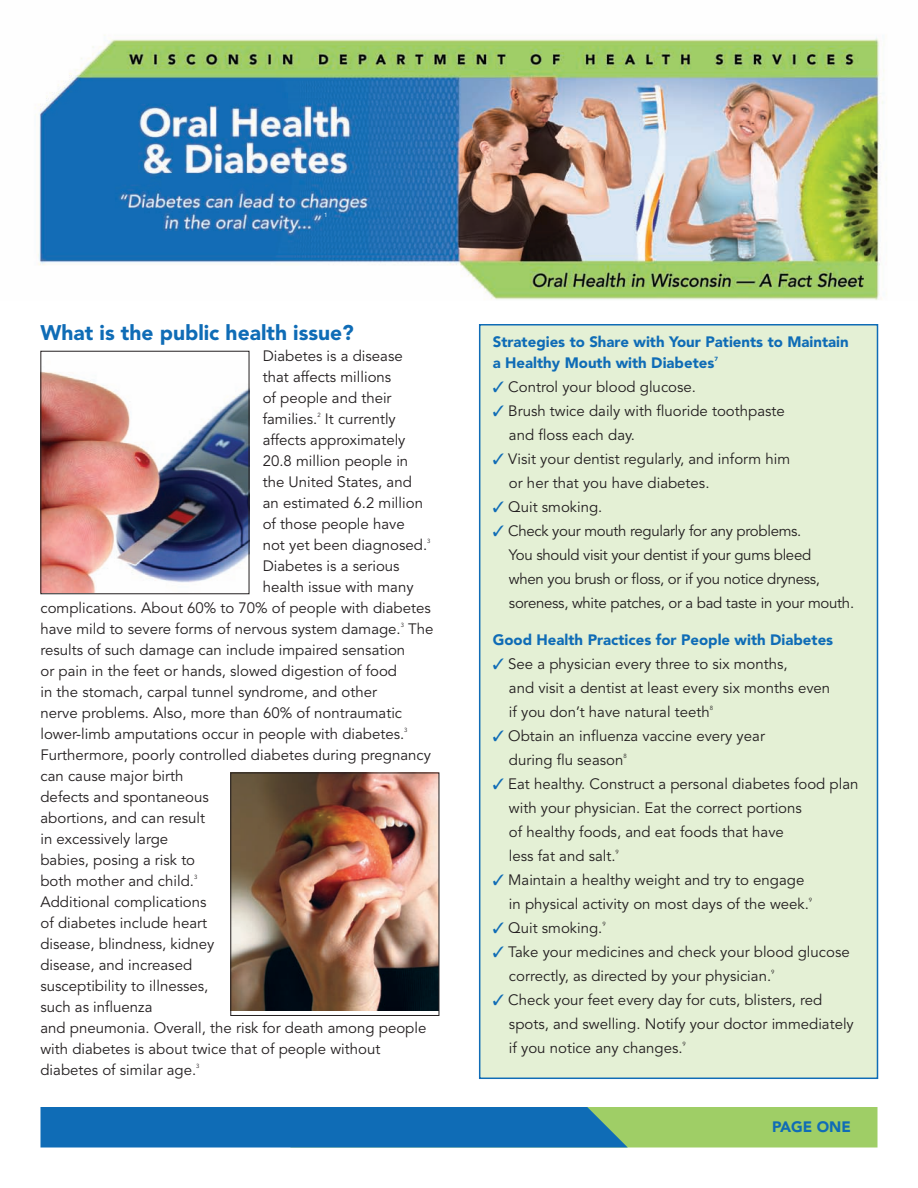
<style>
.page{position:relative;width:918px;height:1188px;background:#fff}
.page>*{position:absolute;margin:0;border:0;box-sizing:border-box;transform-origin:0 0}
.Heading{font:900 21px "Avenir";color:#0f6cb6}
.Body_Text{font:15px/21px "Avenir";color:#231f20}
.Body_Text-2{font:15px/24px "Avenir";letter-spacing:-.02em;color:#231f20}
.Text_Heading{font:900 15px/21px "Avenir";color:#0f6cb6}
.Body_Text-3{font:900 15px "Avenir";color:#0f6cb6}
.Body_Text-4{font:6px "Avenir";color:#231f20}
.Text_Heading-2{font:900 6px "Avenir";color:#0f6cb6}
.Body_Text-5{font:6px "Avenir";color:#fff}
.s1{color:#0f6cb6}
</style>
<div class="page">
<img style="left:35px;top:35px;width:852px;height:265px">
<div style="left:479px;top:324px;width:399px;height:755px;background:#e4f0d5;border:2px solid #0f6cb6"></div>
<img style="left:43px;top:372px;width:204px;height:220px">
<div style="left:41px;top:351px;width:208px;height:243px;border:1px solid #231f20"></div>
<img style="left:233px;top:775px;width:204px;height:236px">
<div style="left:231px;top:773px;width:208px;height:243px;border:1px solid #231f20"></div>
<svg style="left:40px;top:1107px;width:838px;height:41px"></svg>
<p class="Body_Text-5" style="left:324px;top:211px;width:5px">1</p>
<p class="Heading" style="left:40px;top:320px;width:315px">What is the public health issue?</p>
<p class="Body_Text" style="left:263px;top:346px;width:142px">Diabetes is a disease that affects millions of people and their families.</p>
<p class="Body_Text" style="left:263px;top:409px;width:166px;text-indent:62px">It currently affects approximately<br>20.8 million people in the United States, and an estimated 6.2 million of those people have not yet been diagnosed.</p>
<p class="Body_Text-4" style="left:317px;top:412px;width:5px">2</p>
<p class="Body_Text-4" style="left:427px;top:538px;width:5px">3</p>
<p class="Body_Text" style="left:263px;top:556px;width:138px">Diabetes is a serious</p>
<p class="Body_Text" style="left:263px;top:577px;width:152px">health issue with many</p>
<p class="Body_Text" style="left:40px;top:598px;width:392px">complications. About 60% to 70% of people with diabetes</p>
<p class="Body_Text" style="left:40px;top:619px;width:362px">have mild to severe forms of nervous system damage.</p>
<p class="Body_Text-4" style="left:401px;top:622px;width:5px">3</p>
<p class="Body_Text" style="left:408px;top:619px;width:27px">The</p>
<p class="Body_Text" style="left:40px;top:640px;width:366px">results of such damage can include impaired sensation or pain in the feet or hands, slowed digestion of food in the stomach, carpal tunnel syndrome, and other nerve problems. Also, more than 60% of nontraumatic lower-limb amputations occur in people with diabetes.</p>
<p class="Body_Text-4" style="left:404px;top:727px;width:5px">3</p>
<p class="Body_Text" style="left:40px;top:745px;width:392px">Furthermore, poorly controlled diabetes during pregnancy can cause major birth<br>defects and spontaneous<br>abortions, and can result<br>in excessively large<br>babies, posing a risk to<br>both mother and child.</p>
<p class="Body_Text-4" style="left:194px;top:874px;width:5px">3</p>
<p class="Body_Text" style="left:40px;top:892px;width:175px">Additional complications of diabetes include heart disease, blindness, kidney disease, and increased susceptibility to illnesses, such as influenza</p>
<p class="Body_Text" style="left:40px;top:1018px;width:387px">and pneumonia. Overall, the risk for death among people with diabetes is about twice that of people without diabetes of similar age.</p>
<p class="Body_Text-4" style="left:196px;top:1063px;width:5px">3</p>
<p class="Text_Heading" style="left:493px;top:331px;width:358px">Strategies to Share with Your Patients to Maintain a Healthy Mouth with Diabetes</p>
<p class="Text_Heading-2" style="left:714px;top:355px;width:5px">7</p>
<p class="Body_Text" style="left:493px;top:376px;width:205px"><span class="s1">✓</span> Control your blood glucose.</p>
<p class="Body_Text" style="left:509px;top:399px;width:277px;line-height:24px;text-indent:-16px"><span class="s1">✓</span> Brush twice daily with fluoride toothpaste and floss each day.</p>
<p class="Body_Text" style="left:509px;top:447px;width:283px;line-height:24px;text-indent:-16px"><span class="s1">✓</span> Visit your dentist regularly, and inform him or her that you have diabetes.</p>
<p class="Body_Text" style="left:493px;top:496px;width:111px"><span class="s1">✓</span> Quit smoking.</p>
<p class="Body_Text-2" style="left:509px;top:519px;width:347px;text-indent:-16px"><span class="s1">✓</span> Check your mouth regularly for any problems.<br>You should visit your dentist if your gums bleed<br>when you brush or floss, or if you notice dryness, soreness, white patches, or a bad taste in your mouth.</p>
<p class="Text_Heading" style="left:493px;top:629px;width:342px">Good Health Practices for People with Diabetes</p>
<p class="Body_Text" style="left:509px;top:652px;width:323px;line-height:24px;text-indent:-16px"><span class="s1">✓</span> See a physician every three to six months,<br>and visit a dentist at least every six months even if you don’t have natural teeth</p>
<p class="Body_Text-4" style="left:710px;top:705px;width:5px">8</p>
<p class="Body_Text" style="left:509px;top:724px;width:258px;line-height:24px;text-indent:-16px"><span class="s1">✓</span> Obtain an influenza vaccine every year during flu season</p>
<p class="Body_Text-4" style="left:623px;top:753px;width:5px">8</p>
<p class="Body_Text" style="left:509px;top:772px;width:351px;line-height:24px;text-indent:-16px"><span class="s1">✓</span> Eat healthy. Construct a personal diabetes food plan with your physician. Eat the correct portions<br>of healthy foods, and eat foods that have<br>less fat and salt.</p>
<p class="Body_Text-4" style="left:616px;top:849px;width:5px">9</p>
<p class="Body_Text" style="left:509px;top:868px;width:302px;line-height:24px;text-indent:-16px"><span class="s1">✓</span> Maintain a healthy weight and try to engage in physical activity on most days of the week.</p>
<p class="Body_Text-4" style="left:809px;top:897px;width:5px">9</p>
<p class="Body_Text" style="left:493px;top:918px;width:111px"><span class="s1">✓</span> Quit smoking.</p>
<p class="Body_Text-4" style="left:602px;top:921px;width:5px">9</p>
<p class="Body_Text" style="left:509px;top:940px;width:342px;line-height:24px;text-indent:-16px"><span class="s1">✓</span> Take your medicines and check your blood glucose correctly, as directed by your physician.</p>
<p class="Body_Text-4" style="left:771px;top:969px;width:5px">9</p>
<p class="Body_Text" style="left:509px;top:988px;width:346px;line-height:24px;text-indent:-16px"><span class="s1">✓</span> Check your feet every day for cuts, blisters, red spots, and swelling. Notify your doctor immediately if you notice any changes.</p>
<p class="Body_Text-4" style="left:683px;top:1041px;width:5px">9</p>
<p class="Body_Text-3" style="left:772px;top:1118px;width:80px">PAGE ONE</p>
</div>
